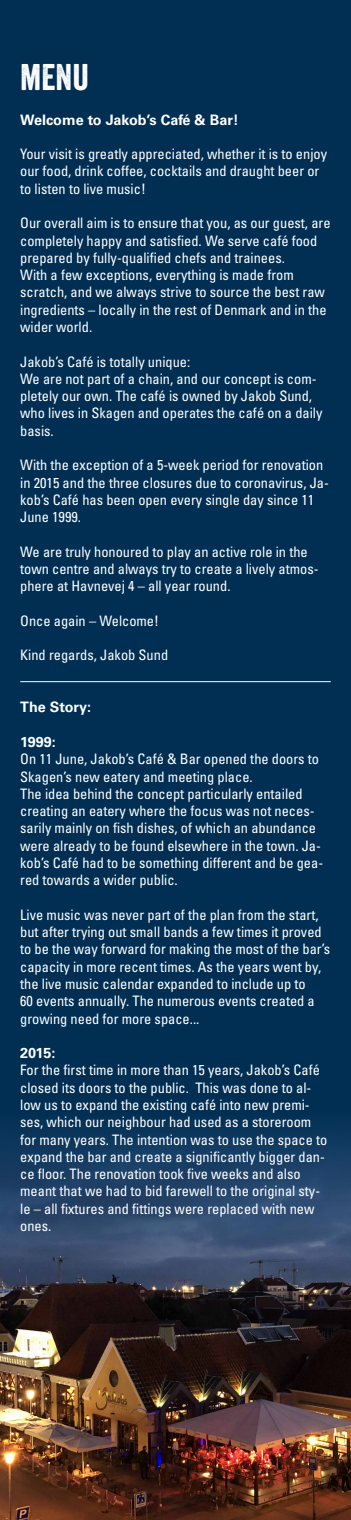
<style>
.page{position:relative;width:351px;height:1520px;background:#fff}
.page>*{position:absolute;margin:0;border:0;box-sizing:border-box;transform-origin:0 0}
.t1{font:36px "Veneer";color:#fff}
.t2{font:condensed 14.4px/17.3px "Univers LT Std";color:#fff}
.t3{font:700 14.4px "Univers LT Std";color:#fff}
</style>
<div class="page">
<img style="left:0;top:1267px;width:351px;height:252px">
<svg style="left:0;top:943px;width:351px;height:324px;background:#11395d"></svg>
<div style="left:0;top:0;width:351px;height:943px;background:#002f53"></div>
<hr style="left:20px;top:681px;width:311px;height:1px;background:#fff">
<h1 class="t1" style="left:20px;top:55px;width:70px">MENU</h1>
<p class="t3" style="left:20px;top:111px;width:220px">Welcome to Jakob’s Café &amp; Bar!</p>
<p class="t2" style="left:20px;top:145px;width:308px">Your visit is greatly appreciated, whether it is to enjoy our food, drink coffee, cocktails and draught beer or to listen to live music!</p>
<p class="t2" style="left:20px;top:214px;width:312px">Our overall aim is to ensure that you, as our guest, are completely happy and satisfied. We serve café food prepared by fully-qualified chefs and trainees.<br>With a few exceptions, everything is made from scratch, and we always strive to source the best raw ingredients – locally in the rest of Denmark and in the wider world.</p>
<p class="t2" style="left:20px;top:352px;width:304px">Jakob’s Café is totally unique:<br>We are not part of a chain, and our concept is com&shy;pletely our own. The café is owned by Jakob Sund, who lives in Skagen and operates the café on a daily basis.</p>
<p class="t2" style="left:20px;top:456px;width:310px">With the exception of a 5-week period for renovation in 2015 and the three closures due to coronavirus, Ja&shy;kob’s Café has been open every single day since 11<br>June 1999.</p>
<p class="t2" style="left:20px;top:542px;width:300px">We are truly honoured to play an active role in the town centre and always try to create a lively atmos&shy;phere at Havnevej 4 – all year round.</p>
<p class="t2" style="left:20px;top:612px;width:140px">Once again – Welcome!</p>
<p class="t2" style="left:20px;top:646px;width:149px">Kind regards, Jakob Sund</p>
<p class="t3" style="left:20px;top:698px;width:72px">The Story:</p>
<p class="t3" style="left:20px;top:733px;width:37px">1999:</p>
<p class="t2" style="left:20px;top:750px;width:304px">On 11 June, Jakob’s Café &amp; Bar opened the doors to Skagen’s new eatery and meeting place.<br>The idea behind the concept particularly entailed creating an eatery where the focus was not neces&shy;sarily mainly on fish dishes, of which an abundance were already to be found elsewhere in the town. Ja&shy;kob’s Café had to be something different and be gea&shy;red towards a wider public.</p>
<p class="t2" style="left:20px;top:905px;width:312px">Live music was never part of the plan from the start, but after trying out small bands a few times it proved to be the way forward for making the most of the bar’s capacity in more recent times. As the years went by, the live music calendar expanded to include up to<br>60 events annually. The numerous events created a growing need for more space...</p>
<p class="t3" style="left:20px;top:1044px;width:37px">2015:</p>
<p class="t2" style="left:20px;top:1061px;width:309px">For the first time in more than 15 years, Jakob’s Café closed its doors to the public. This was done to al&shy;low us to expand the existing café into new premi&shy;ses, which our neighbour had used as a storeroom for many years. The intention was to use the space to expand the bar and create a significantly bigger dan&shy;ce floor. The renovation took five weeks and also meant that we had to bid farewell to the original sty&shy;le – all fixtures and fittings were replaced with new ones.</p>
</div>
